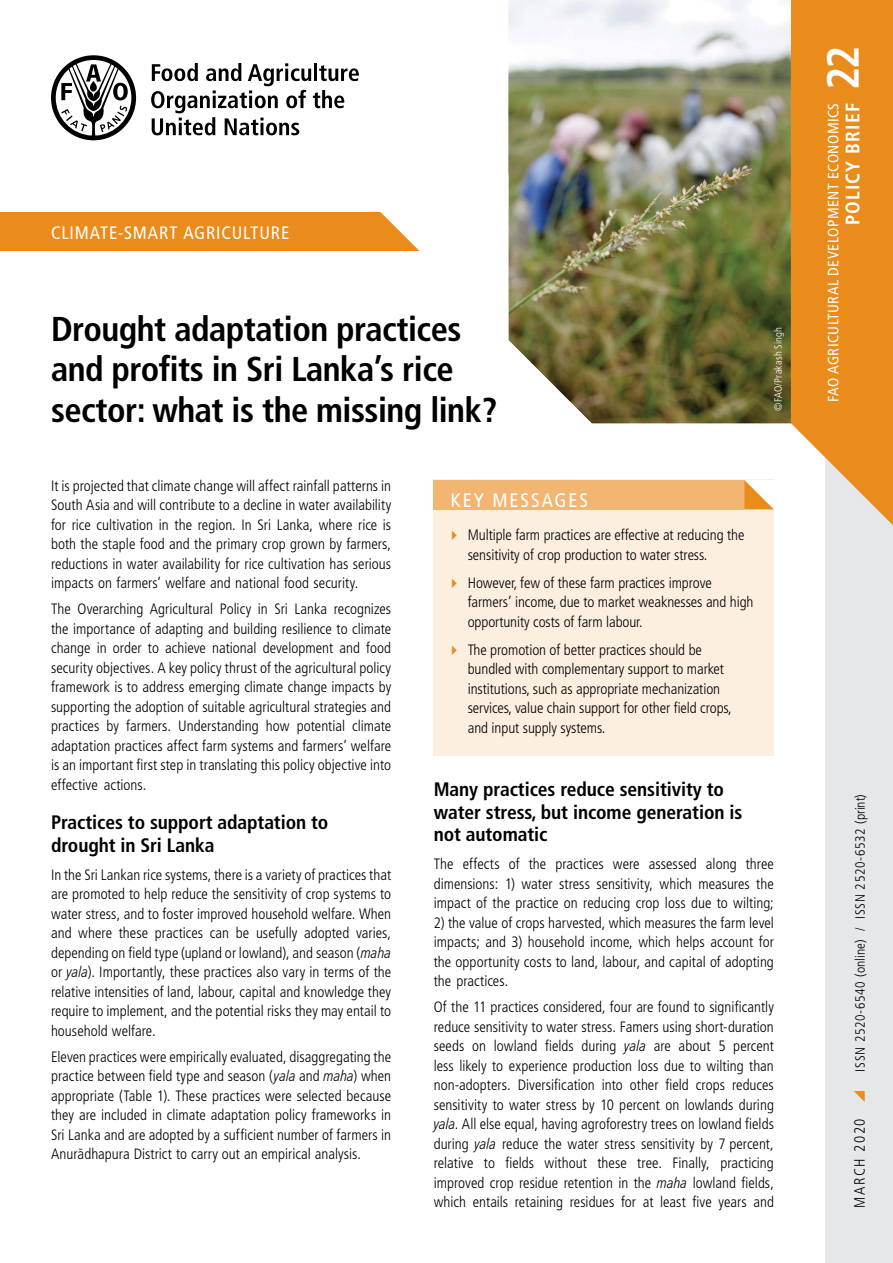
<style>
.page{position:relative;width:893px;height:1263px;background:#fff}
.page>*{position:absolute;margin:0;border:0;box-sizing:border-box;transform-origin:0 0}
.t1{font:700 condensed 45px "Frutiger LT Pro";color:#fff}
.t2{font:700 condensed 34.5px/40.5px "Frutiger LT Pro";letter-spacing:-.015em;color:#000}
.t3{font:700 condensed 19.5px/22.5px "Frutiger LT Pro";letter-spacing:-.005em;color:#000}
.t4{font:700 condensed 19.5px "Frutiger LT Pro";letter-spacing:.06em;color:#fff}
.t5{font:condensed 19.5px "Frutiger LT Pro";letter-spacing:.1em;color:#fff}
.t6{font:condensed 18px "Frutiger LT Pro";letter-spacing:.045em;color:#fff}
.t7{font:300 condensed 15px/19.5px "Frutiger LT Pro";letter-spacing:-.005em;color:#000;text-align:justify}
.t8{font:condensed 15px "Frutiger LT Pro";letter-spacing:.03em;color:#fff}
.t9{font:300 condensed 15px "Frutiger LT Pro";letter-spacing:.1em;color:#000}
.t10{font:300 condensed 13.5px "Frutiger LT Pro";letter-spacing:.05em;color:#000}
.t11{font:300 condensed 10.5px "Frutiger LT Pro";letter-spacing:.01em;color:#fff}
.s1{font-style:italic}
</style>
<div class="page">
<div style="left:825px;top:355px;width:68px;height:908px;background:#e6e7e8"></div>
<svg style="left:791px;top:0;width:102px;height:525px;background:#ea9630"></svg>
<svg style="left:51px;top:55px;width:85px;height:85px"></svg>
<svg style="left:151px;top:63px;width:208px;height:72px"></svg>
<div style="left:0;top:213px;width:476px;height:38px;background:#ea8c1c"></div>
<img style="left:508px;top:0;width:283px;height:423px">
<svg style="left:343px;top:212px;width:133px;height:39px"></svg>
<div style="left:434px;top:480px;width:340px;height:276px;background:#fdefe0"></div>
<div style="left:434px;top:480px;width:310px;height:29px;background:#f3b572"></div>
<svg style="left:744px;top:480px;width:30px;height:29px"></svg>
<p class="t6" style="left:51px;top:222px;width:240px">CLIMATE-SMART AGRICULTURE</p>
<h2 class="t2" style="left:51px;top:308px;width:448px">Drought adaptation practices and profits in Sri Lanka’s rice sector: what is the missing link?</h2>
<p class="t11" style="left:772px;top:411px;width:85px;rotate:-90deg">©FAO/Prakash Singh</p>
<p class="t7" style="left:51px;top:476px;width:342px">It is projected that climate change will affect rainfall patterns in South Asia and will contribute to a decline in water availability for rice cultivation in the region. In Sri Lanka, where rice is both the staple food and the primary crop grown by farmers, reductions in water availability for rice cultivation has serious impacts on farmers’ welfare and national food security.</p>
<p class="t7" style="left:51px;top:600px;width:342px">The Overarching Agricultural Policy in Sri Lanka recognizes the importance of adapting and building resilience to climate change in order to achieve national development and food security objectives. A key policy thrust of the agricultural policy framework is to address emerging climate change impacts by supporting the adoption of suitable agricultural strategies and practices by farmers. Understanding how potential climate adaptation practices affect farm systems and farmers’ welfare is an important first step in translating this policy objective into effective actions.</p>
<h3 class="t3" style="left:51px;top:811px;width:279px">Practices to support adaptation to drought in Sri Lanka</h3>
<p class="t7" style="left:51px;top:865px;width:342px">In the Sri Lankan rice systems, there is a variety of practices that are promoted to help reduce the sensitivity of crop systems to water stress, and to foster improved household welfare. When and where these practices can be usefully adopted varies, depending on field type (upland or lowland), and season (<span class="s1">maha </span>or <span class="s1">yala</span>). Importantly, these practices also vary in terms of the relative intensities of land, labour, capital and knowledge they require to implement, and the potential risks they may entail to household welfare.</p>
<p class="t7" style="left:51px;top:1047px;width:342px">Eleven practices were empirically evaluated, disaggregating the practice between field type and season (<span class="s1">yala</span> and <span class="s1">maha</span>) when appropriate (Table 1). These practices were selected because they are included in climate adaptation policy frameworks in Sri Lanka and are adopted by a sufficient number of farmers in Anurādhapura District to carry out an empirical analysis.</p>
<h3 class="t5" style="left:451px;top:489px;width:139px">KEY MESSAGES</h3>
<p class="t7" style="left:468px;top:525px;width:278px">Multiple farm practices are effective at reducing the sensitivity of crop production to water stress.</p>
<p class="t7" style="left:468px;top:573px;width:287px;text-align:left">However, few of these farm practices improve farmers’ income, due to market weaknesses and high opportunity costs of farm labour.</p>
<p class="t7" style="left:468px;top:640px;width:266px;text-align:left">The promotion of better practices should be bundled with complementary support to market institutions, such as appropriate mechanization services, value chain support for other field crops, and input supply systems.</p>
<h3 class="t3" style="left:434px;top:778px;width:310px">Many practices reduce sensitivity to water stress, but income generation is not automatic</h3>
<p class="t7" style="left:434px;top:854px;width:342px">The effects of the practices were assessed along three dimensions: 1) water stress sensitivity, which measures the impact of the practice on reducing crop loss due to wilting;</p>
<p class="t7" style="left:434px;top:913px;width:342px">2) the value of crops harvested, which measures the farm level impacts; and 3) household income, which helps account for the opportunity costs to land, labour, and capital of adopting the practices.</p>
<p class="t7" style="left:434px;top:997px;width:342px">Of the 11 practices considered, four are found to significantly reduce sensitivity to water stress. Famers using short-duration seeds on lowland fields during <span class="s1">yala</span> are about 5 percent less likely to experience production loss due to wilting than non-adopters. Diversification into other field crops reduces sensitivity to water stress by 10 percent on lowlands during <span class="s1">yala</span>. All else equal, having agroforestry trees on lowland fields during <span class="s1">yala</span> reduce the water stress sensitivity by 7 percent, relative to fields without these tree. Finally, practicing improved crop residue retention in the <span class="s1">maha</span> lowland fields, which entails retaining residues for at least five years and</p>
<h1 class="t1" style="left:816px;top:90px;width:47px;rotate:-90deg">22</h1>
<p class="t8" style="left:824px;top:402px;width:300px;rotate:-90deg">FAO AGRICULTURAL DEVELOPMENT ECONOMICS</p>
<h3 class="t4" style="left:841px;top:225px;width:124px;rotate:-90deg">POLICY BRIEF</h3>
<p class="t10" style="left:852px;top:1071px;width:279px;rotate:-90deg">ISSN 2520-6540 (online) / ISSN 2520-6532 (print)</p>
<p class="t9" style="left:851px;top:1208px;width:91px;rotate:-90deg">MARCH 2020</p>
</div>
